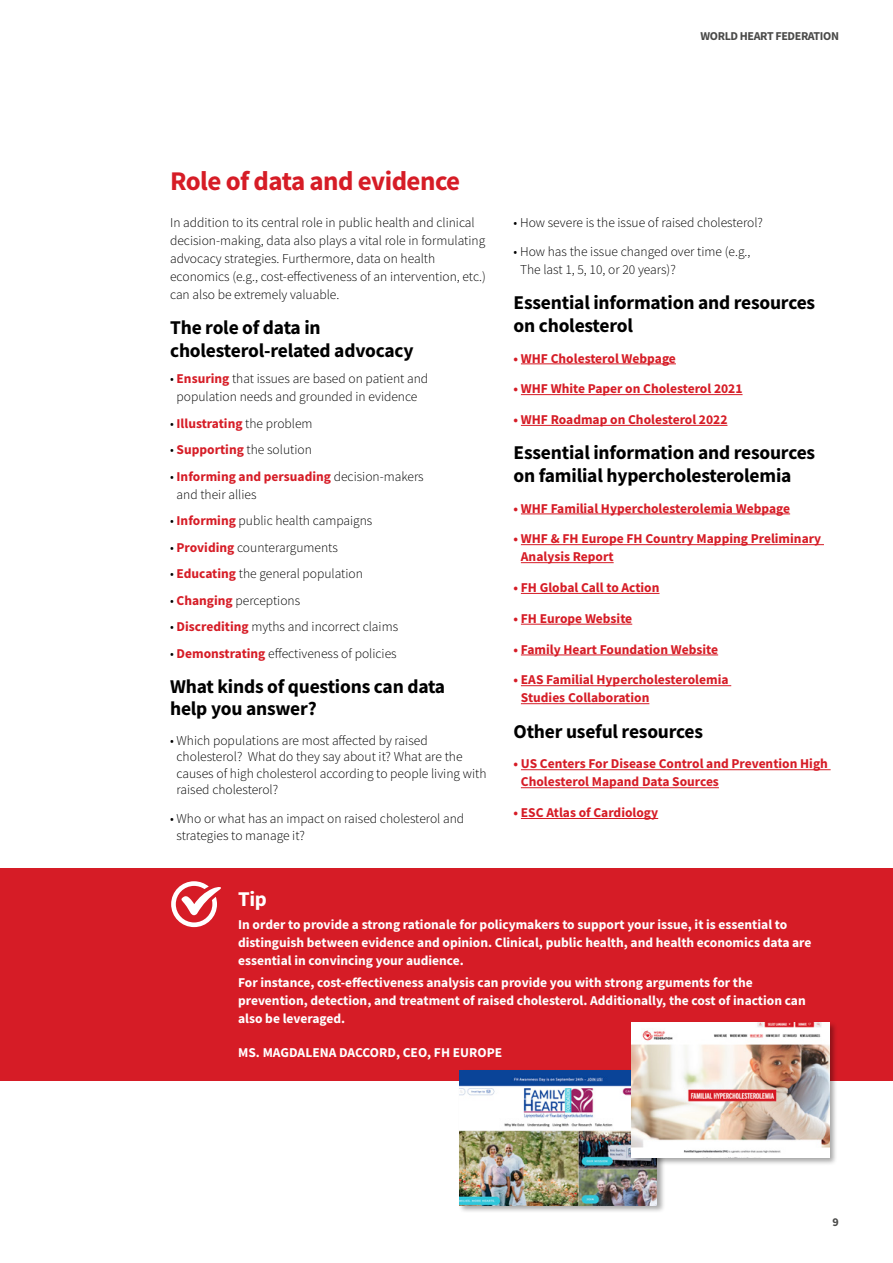
<style>
.page{position:relative;width:893px;height:1263px;background:#fff}
.page>*{position:absolute;margin:0;border:0;box-sizing:border-box;transform-origin:0 0}
.t1{font:700 27px "Source Sans Pro";letter-spacing:-.02em;color:#d61c26}
.t2{font:700 21px "Source Sans Pro";color:#fff}
.t3{font:700 19.5px/22.5px "Source Sans Pro";letter-spacing:-.01em;color:#000}
.t4{font:300 13.5px/18px "Source Sans Pro";color:#000}
.t5{font:700 13.5px/18px "Source Sans Pro";color:#fff}
.t6{font:700 13.5px/18px "Source Sans Pro";color:#d61c26}
.t7{font:700 12px "Source Sans Pro";letter-spacing:-.03em;color:#4a4a49}
.s1{font-weight:700;color:#d61c26}
.s2{font-weight:300;color:#000}
</style>
<div class="page">
<hr style="left:521px;top:363px;width:155px;height:1px;background:#d61c26">
<hr style="left:521px;top:394px;width:221px;height:1px;background:#d61c26">
<hr style="left:521px;top:425px;width:206px;height:1px;background:#d61c26">
<hr style="left:521px;top:514px;width:269px;height:1px;background:#d61c26">
<hr style="left:521px;top:544px;width:303px;height:1px;background:#d61c26">
<hr style="left:521px;top:562px;width:93px;height:1px;background:#d61c26">
<hr style="left:521px;top:593px;width:138px;height:1px;background:#d61c26">
<hr style="left:521px;top:624px;width:111px;height:1px;background:#d61c26">
<hr style="left:521px;top:655px;width:197px;height:1px;background:#d61c26">
<hr style="left:521px;top:685px;width:210px;height:1px;background:#d61c26">
<hr style="left:521px;top:703px;width:128px;height:1px;background:#d61c26">
<hr style="left:521px;top:769px;width:310px;height:1px;background:#d61c26">
<hr style="left:521px;top:787px;width:198px;height:1px;background:#d61c26">
<hr style="left:521px;top:818px;width:137px;height:1px;background:#d61c26">
<div style="left:0;top:868px;width:893px;height:213px;background:#d61c26"></div>
<svg style="left:171px;top:881px;width:50px;height:46px"></svg>
<div style="left:459px;top:1069px;width:207px;height:144px;background:#000;opacity:.35"></div>
<img style="left:459px;top:1070px;width:198px;height:135px">
<div style="left:631px;top:1021px;width:207px;height:145px;background:#000;opacity:.35"></div>
<img style="left:631px;top:1022px;width:198px;height:135px">
<p class="t7" style="left:700px;top:28px;width:140px">WORLD HEART FEDERATION</p>
<h1 class="t1" style="left:170px;top:163px;width:292px">Role of data and evidence</h1>
<p class="t4" style="left:170px;top:213px;width:317px">In addition to its central role in public health and clinical decision-making, data also plays a vital role in formulating advocacy strategies. Furthermore, data on health economics (e.g., cost-effectiveness of an intervention, etc.) can also be extremely valuable.</p>
<h3 class="t3" style="left:170px;top:316px;width:245px">The role of data in cholesterol-related advocacy</h3>
<p class="t4" style="left:170px;top:369px;width:260px;text-align:center">• <span class="s1">Ensuring</span> that issues are based on patient and population needs and grounded in evidence</p>
<p class="t6" style="left:170px;top:414px;width:144px"><span class="s2">•</span> Illustrating <span class="s2">the problem</span></p>
<p class="t4" style="left:170px;top:440px;width:143px">• <span class="s1">Supporting</span> the solution</p>
<p class="t4" style="left:177px;top:467px;width:249px;text-indent:-6px">• <span class="s1">Informing and persuading</span> decision-makers and their allies</p>
<p class="t4" style="left:170px;top:511px;width:204px">• <span class="s1">Informing</span> public health campaigns</p>
<p class="t4" style="left:170px;top:538px;width:169px">• <span class="s1">Providing</span> counterarguments</p>
<p class="t4" style="left:170px;top:564px;width:194px">• <span class="s1">Educating</span> the general population</p>
<p class="t4" style="left:170px;top:591px;width:132px">• <span class="s1">Changing</span> perceptions</p>
<p class="t4" style="left:170px;top:617px;width:230px">• <span class="s1">Discrediting</span> myths and incorrect claims</p>
<p class="t4" style="left:170px;top:644px;width:228px">• <span class="s1">Demonstrating</span> effectiveness of policies</p>
<h3 class="t3" style="left:170px;top:675px;width:277px">What kinds of questions can data help you answer?</h3>
<p class="t4" style="left:177px;top:732px;width:311px;line-height:16.5px;text-indent:-6px">• Which populations are most affected by raised cholesterol? What do they say about it? What are the causes of high cholesterol according to people living with raised cholesterol?</p>
<p class="t4" style="left:177px;top:811px;width:289px;line-height:16.5px;text-indent:-6px">• Who or what has an impact on raised cholesterol and strategies to manage it?</p>
<p class="t4" style="left:513px;top:213px;width:251px">• How severe is the issue of raised cholesterol?</p>
<p class="t4" style="left:520px;top:242px;width:232px;text-indent:-6px">• How has the issue changed over time (e.g.,<br>The last 1, 5, 10, or 20 years)?</p>
<h3 class="t3" style="left:513px;top:291px;width:303px">Essential information and resources on cholesterol</h3>
<p class="t6" style="left:513px;top:349px;width:164px">• WHF Cholesterol Webpage</p>
<p class="t6" style="left:513px;top:380px;width:230px">• WHF White Paper on Cholesterol 2021</p>
<p class="t6" style="left:513px;top:410px;width:215px">• WHF Roadmap on Cholesterol 2022</p>
<h3 class="t3" style="left:513px;top:441px;width:303px">Essential information and resources on familial hypercholesterolemia</h3>
<p class="t6" style="left:513px;top:499px;width:278px">• WHF Familial Hypercholesterolemia Webpage</p>
<p class="t6" style="left:521px;top:530px;width:302px;text-indent:-7px">• WHF &amp; FH Europe FH Country Mapping Preliminary<br>Analysis Report</p>
<p class="t6" style="left:513px;top:578px;width:147px">• FH Global Call to Action</p>
<p class="t6" style="left:513px;top:609px;width:120px">• FH Europe Website</p>
<p class="t6" style="left:513px;top:640px;width:206px">• Family Heart Foundation Website</p>
<p class="t6" style="left:521px;top:671px;width:209px;text-indent:-7px">• EAS Familial Hypercholesterolemia<br>Studies Collaboration</p>
<h3 class="t3" style="left:513px;top:720px;width:191px">Other useful resources</h3>
<p class="t6" style="left:521px;top:755px;width:309px;text-indent:-7px">• US Centers For Disease Control and Prevention High<br>Cholesterol Mapand Data Sources</p>
<p class="t6" style="left:513px;top:803px;width:146px">• ESC Atlas of Cardiology</p>
<h2 class="t2" style="left:238px;top:885px;width:30px">Tip</h2>
<p class="t5" style="left:238px;top:915px;width:575px">In order to provide a strong rationale for policymakers to support your issue, it is essential to distinguish between evidence and opinion. Clinical, public health, and health economics data are essential in convincing your audience.</p>
<p class="t5" style="left:238px;top:973px;width:569px">For instance, cost-effectiveness analysis can provide you with strong arguments for the prevention, detection, and treatment of raised cholesterol. Additionally, the cost of inaction can also be leveraged.</p>
<p class="t5" style="left:238px;top:1043px;width:266px">MS. MAGDALENA DACCORD, CEO, FH EUROPE</p>
<p class="t7" style="left:833px;top:1214px;width:8px">9</p>
</div>
